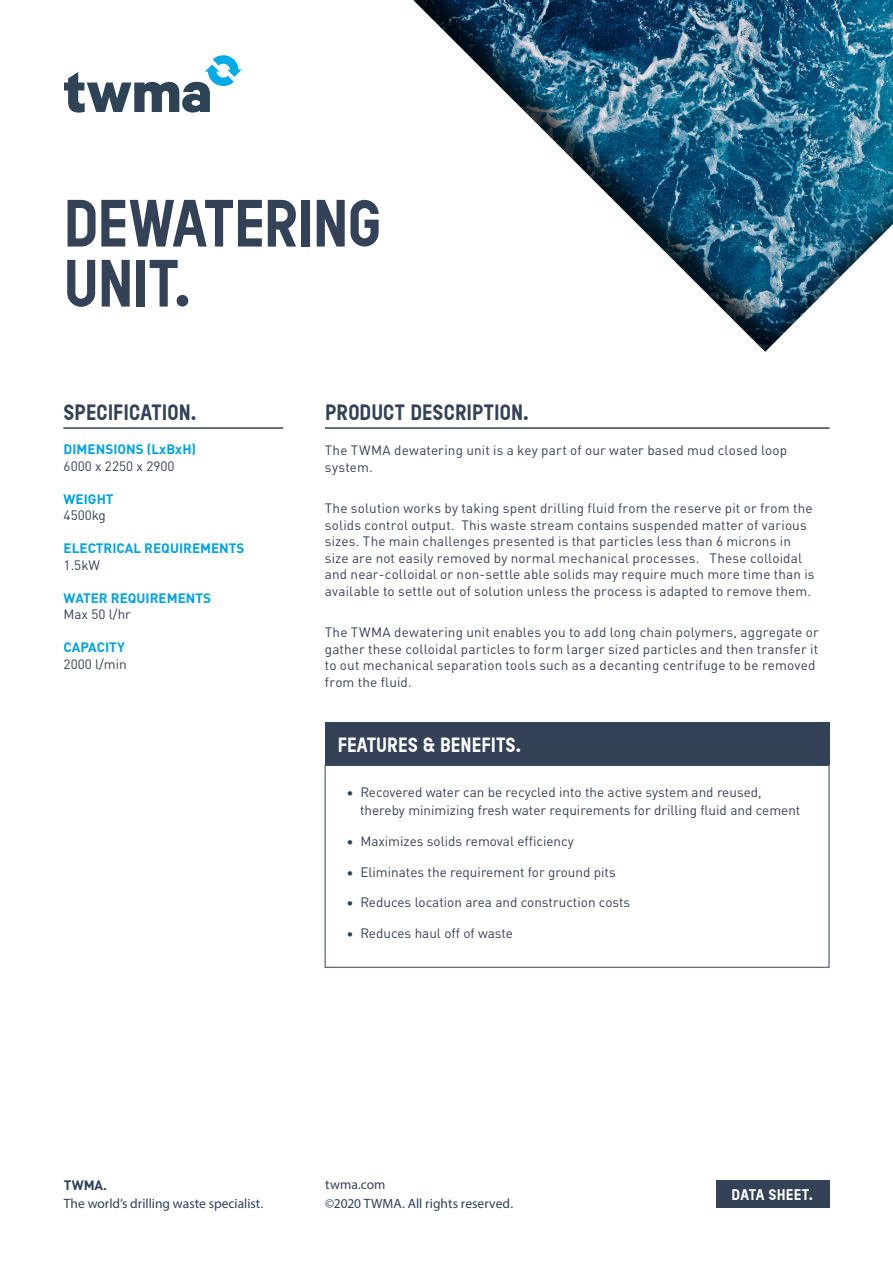
<style>
.page{position:relative;width:893px;height:1263px;background:#fff}
.page>*{position:absolute;margin:0;border:0;box-sizing:border-box;transform-origin:0 0}
.Section_Head{font:700 63px/60px "Reglo";letter-spacing:-.02em;color:#344257}
.t1{font:700 21px "Reglo";letter-spacing:.005em;color:#344257}
.Section_Head-2{font:700 19.5px "Reglo";color:#fff}
.t2{font:700 14.55px "Reglo";letter-spacing:.01em;color:#fff;scale:1.06 1}
.Section_Head-3{font:13.5px/16.5px "DIN Pro";letter-spacing:.01em;color:#344257}
.Body_Text{font:13.5px/18px "DIN Pro";color:#344257}
.Section_Head-4{font:700 13.5px "DIN Pro";color:#00a2df}
.t3{font:13.5px "Myriad Pro";color:#2d405b}
.t4{font:13.5px "Myriad Pro";letter-spacing:.005em;color:#344257}
.t5{font:700 13.5px "DINOT";color:#2d405b}
</style>
<div class="page">
<hr style="left:325px;top:427px;width:505px;height:2px;background:#344257">
<div style="left:325px;top:723px;width:505px;height:42px;background:#344257"></div>
<div style="left:325px;top:765px;width:504px;height:202px;border:1px solid #344257"></div>
<hr style="left:63px;top:427px;width:220px;height:2px;background:#344257">
<div style="left:716px;top:1180px;width:114px;height:28px;background:#344257"></div>
<svg style="left:64px;top:55px;width:178px;height:58px"></svg>
<div style="left:368px;top:0;width:525px;height:353px;background:#231f20;opacity:.85"></div>
<p class="Section_Head" style="left:63px;top:194px;width:319px">DEWATERING<br>UNIT.</p>
<p class="t1" style="left:64px;top:400px;width:134px">SPECIFICATION.</p>
<p class="Section_Head-4" style="left:64px;top:439px;width:134px">DIMENSIONS (LxBxH)</p>
<p class="Section_Head-3" style="left:64px;top:457px;width:112px">6000 x 2250 x 2900</p>
<p class="Section_Head-4" style="left:64px;top:488px;width:52px">WEIGHT</p>
<p class="Section_Head-3" style="left:64px;top:506px;width:44px">4500kg</p>
<p class="Section_Head-4" style="left:64px;top:538px;width:182px">ELECTRICAL REQUIREMENTS</p>
<p class="Section_Head-3" style="left:64px;top:556px;width:38px">1.5kW</p>
<p class="Section_Head-4" style="left:64px;top:587px;width:149px">WATER REQUIREMENTS</p>
<p class="Section_Head-3" style="left:64px;top:605px;width:69px">Max 50 l/hr</p>
<p class="Section_Head-4" style="left:64px;top:637px;width:63px">CAPACITY</p>
<p class="Section_Head-3" style="left:64px;top:655px;width:65px">2000 l/min</p>
<p class="t1" style="left:325px;top:400px;width:205px">PRODUCT DESCRIPTION.</p>
<p class="Section_Head-3" style="left:325px;top:441px;width:464px">The TWMA dewatering unit is a key part of our water based mud closed loop system.</p>
<p class="Section_Head-3" style="left:325px;top:499px;width:491px">The solution works by taking spent drilling fluid from the reserve pit or from the solids control output. This waste stream contains suspended matter of various sizes. The main challenges presented is that particles less than 6 microns in size are not easily removed by normal mechanical processes. These colloidal and near-colloidal or non-settle able solids may require much more time than is available to settle out of solution unless the process is adapted to remove them.</p>
<p class="Section_Head-3" style="left:325px;top:623px;width:495px">The TWMA dewatering unit enables you to add long chain polymers, aggregate or gather these colloidal particles to form larger sized particles and then transfer it to out mechanical separation tools such as a decanting centrifuge to be removed from the fluid.</p>
<p class="Section_Head-2" style="left:338px;top:734px;width:185px">FEATURES &amp; BENEFITS.</p>
<p class="Body_Text" style="left:360px;top:782px;width:442px;text-indent:-13px">• Recovered water can be recycled into the active system and reused, thereby minimizing fresh water requirements for drilling fluid and cement</p>
<p class="Body_Text" style="left:347px;top:831px;width:229px">• Maximizes solids removal efficiency</p>
<p class="Body_Text" style="left:347px;top:862px;width:271px">• Eliminates the requirement for ground pits</p>
<p class="Body_Text" style="left:347px;top:893px;width:285px">• Reduces location area and construction costs</p>
<p class="Body_Text" style="left:347px;top:923px;width:168px">• Reduces haul off of waste</p>
<p class="t5" style="left:64px;top:1174px;width:45px">TWMA.</p>
<p class="t3" style="left:64px;top:1195px;width:201px">The world’s drilling waste specialist.</p>
<p class="t4" style="left:325px;top:1176px;width:62px">twma.com</p>
<p class="t3" style="left:325px;top:1195px;width:189px">©2020 TWMA. All rights reserved.</p>
<p class="t2" style="left:731px;top:1186px;width:78px">DATA SHEET.</p>
</div>
